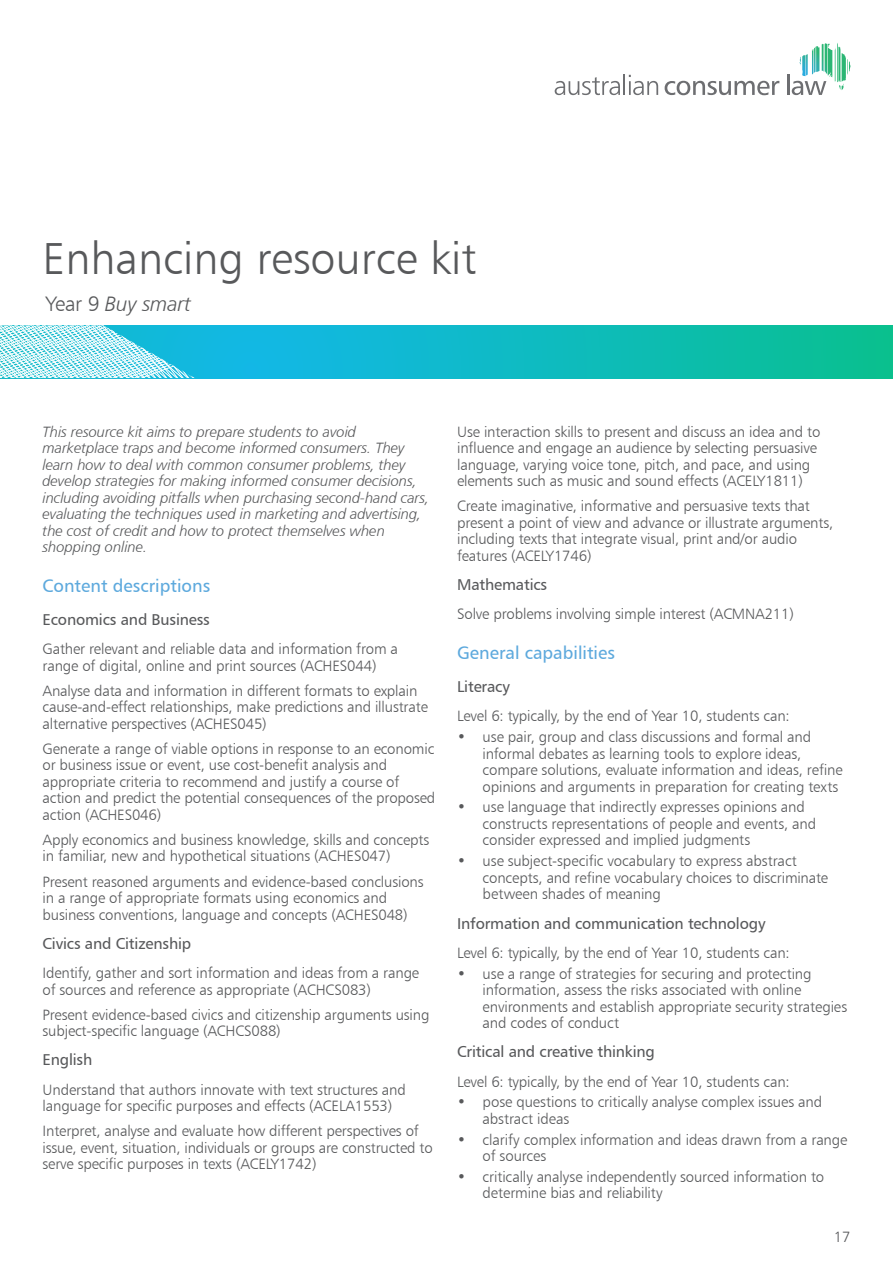
<style>
.page{position:relative;width:893px;height:1263px;background:#fff}
.page>*{position:absolute;margin:0;border:0;box-sizing:border-box;transform-origin:0 0}
.t1{font:45px "Humanist 777 BT Light B";color:#58595b}
.t2{font:21px "Humanist 777 BT Light Italic B";letter-spacing:-.01em;color:#58595b}
.t3{font:18px "Humanist 777 BT Roman B";color:#5da9dd}
.t4{font:15.75px "Humanist 777 BT Roman B";letter-spacing:-.01em;color:#58595b}
.t5{font:15px/16.5px "Humanist 777 BT Light B";letter-spacing:-.01em;color:#58595b}
.t6{font:15px/16.5px "Humanist 777 BT Light Italic B";letter-spacing:-.01em;color:#58595b}
.s1{font-family:"Humanist 777 BT Light B"}
</style>
<div class="page">
<svg style="left:555px;top:74px;width:103px;height:21px"></svg>
<svg style="left:665px;top:81px;width:114px;height:14px"></svg>
<hr style="left:787px;top:74px;width:2px;height:21px;background:#6d6e71">
<svg style="left:792px;top:43px;width:48px;height:52px"></svg>
<svg style="left:195px;top:325px;width:698px;height:53px;background:#0ebbbe"></svg>
<svg style="left:0;top:325px;width:195px;height:53px"></svg>
<h1 class="t1" style="left:43px;top:231px;width:435px">Enhancing resource kit</h1>
<h2 class="t2" style="left:46px;top:291px;width:147px"><span class="s1">Year 9</span> Buy smart</h2>
<p class="t6" style="left:43px;top:423px;width:388px">This resource kit aims to prepare students to avoid marketplace traps and become informed consumers. They learn how to deal with common consumer problems, they develop strategies for making informed consumer decisions, including avoiding pitfalls when purchasing second-hand cars, evaluating the techniques used in marketing and advertising, the cost of credit and how to protect themselves when shopping online.</p>
<p class="t3" style="left:43px;top:574px;width:169px">Content descriptions</p>
<p class="t4" style="left:43px;top:610px;width:169px">Economics and Business</p>
<p class="t5" style="left:43px;top:641px;width:357px">Gather relevant and reliable data and information from a range of digital, online and print sources (ACHES044)</p>
<p class="t5" style="left:43px;top:682px;width:387px">Analyse data and information in different formats to explain cause-and-effect relationships, make predictions and illustrate alternative perspectives (ACHES045)</p>
<p class="t5" style="left:43px;top:740px;width:394px">Generate a range of viable options in response to an economic or business issue or event, use cost-benefit analysis and appropriate criteria to recommend and justify a course of action and predict the potential consequences of the proposed action (ACHES046)</p>
<p class="t5" style="left:43px;top:831px;width:388px">Apply economics and business knowledge, skills and concepts in familiar, new and hypothetical situations (ACHES047)</p>
<p class="t5" style="left:43px;top:873px;width:383px">Present reasoned arguments and evidence-based conclusions in a range of appropriate formats using economics and business conventions, language and concepts (ACHES048)</p>
<p class="t4" style="left:43px;top:933px;width:150px">Civics and Citizenship</p>
<p class="t5" style="left:43px;top:964px;width:378px">Identify, gather and sort information and ideas from a range of sources and reference as appropriate (ACHCS083)</p>
<p class="t5" style="left:43px;top:1006px;width:388px">Present evidence-based civics and citizenship arguments using subject-specific language (ACHCS088)</p>
<p class="t4" style="left:43px;top:1050px;width:51px">English</p>
<p class="t5" style="left:43px;top:1081px;width:365px">Understand that authors innovate with text structures and language for specific purposes and effects (ACELA1553)</p>
<p class="t5" style="left:43px;top:1122px;width:392px">Interpret, analyse and evaluate how different perspectives of issue, event, situation, individuals or groups are constructed to serve specific purposes in texts (ACELY1742)</p>
<p class="t5" style="left:457px;top:423px;width:365px">Use interaction skills to present and discuss an idea and to influence and engage an audience by selecting persuasive language, varying voice tone, pitch, and pace, and using elements such as music and sound effects (ACELY1811)</p>
<p class="t5" style="left:457px;top:497px;width:378px">Create imaginative, informative and persuasive texts that present a point of view and advance or illustrate arguments, including texts that integrate visual, print and/or audio features (ACELY1746)</p>
<p class="t4" style="left:457px;top:575px;width:92px">Mathematics</p>
<p class="t5" style="left:457px;top:605px;width:338px">Solve problems involving simple interest (ACMNA211)</p>
<p class="t3" style="left:457px;top:641px;width:159px">General capabilities</p>
<p class="t4" style="left:457px;top:677px;width:54px">Literacy</p>
<p class="t5" style="left:457px;top:708px;width:334px">Level 6: typically, by the end of Year 10, students can:</p>
<p class="t5" style="left:483px;top:728px;width:362px;text-indent:-26px">• use pair, group and class discussions and formal and informal debates as learning tools to explore ideas, compare solutions, evaluate information and ideas, refine opinions and arguments in preparation for creating texts</p>
<p class="t5" style="left:483px;top:799px;width:335px;text-indent:-26px">• use language that indirectly expresses opinions and constructs representations of people and events, and consider expressed and implied judgments</p>
<p class="t5" style="left:483px;top:852px;width:347px;text-indent:-26px">• use subject-specific vocabulary to express abstract concepts, and refine vocabulary choices to discriminate between shades of meaning</p>
<p class="t4" style="left:457px;top:913px;width:310px">Information and communication technology</p>
<p class="t5" style="left:457px;top:944px;width:334px">Level 6: typically, by the end of Year 10, students can:</p>
<p class="t5" style="left:483px;top:965px;width:366px;text-indent:-26px">• use a range of strategies for securing and protecting information, assess the risks associated with online environments and establish appropriate security strategies and codes of conduct</p>
<p class="t4" style="left:457px;top:1042px;width:199px">Critical and creative thinking</p>
<p class="t5" style="left:457px;top:1073px;width:334px">Level 6: typically, by the end of Year 10, students can:</p>
<p class="t5" style="left:483px;top:1093px;width:341px;text-indent:-26px">• pose questions to critically analyse complex issues and abstract ideas</p>
<p class="t5" style="left:483px;top:1131px;width:366px;text-indent:-26px">• clarify complex information and ideas drawn from a range of sources</p>
<p class="t5" style="left:483px;top:1168px;width:343px;text-indent:-26px">• critically analyse independently sourced information to determine bias and reliability</p>
<p class="t5" style="left:834px;top:1228px;width:18px">17</p>
</div>
